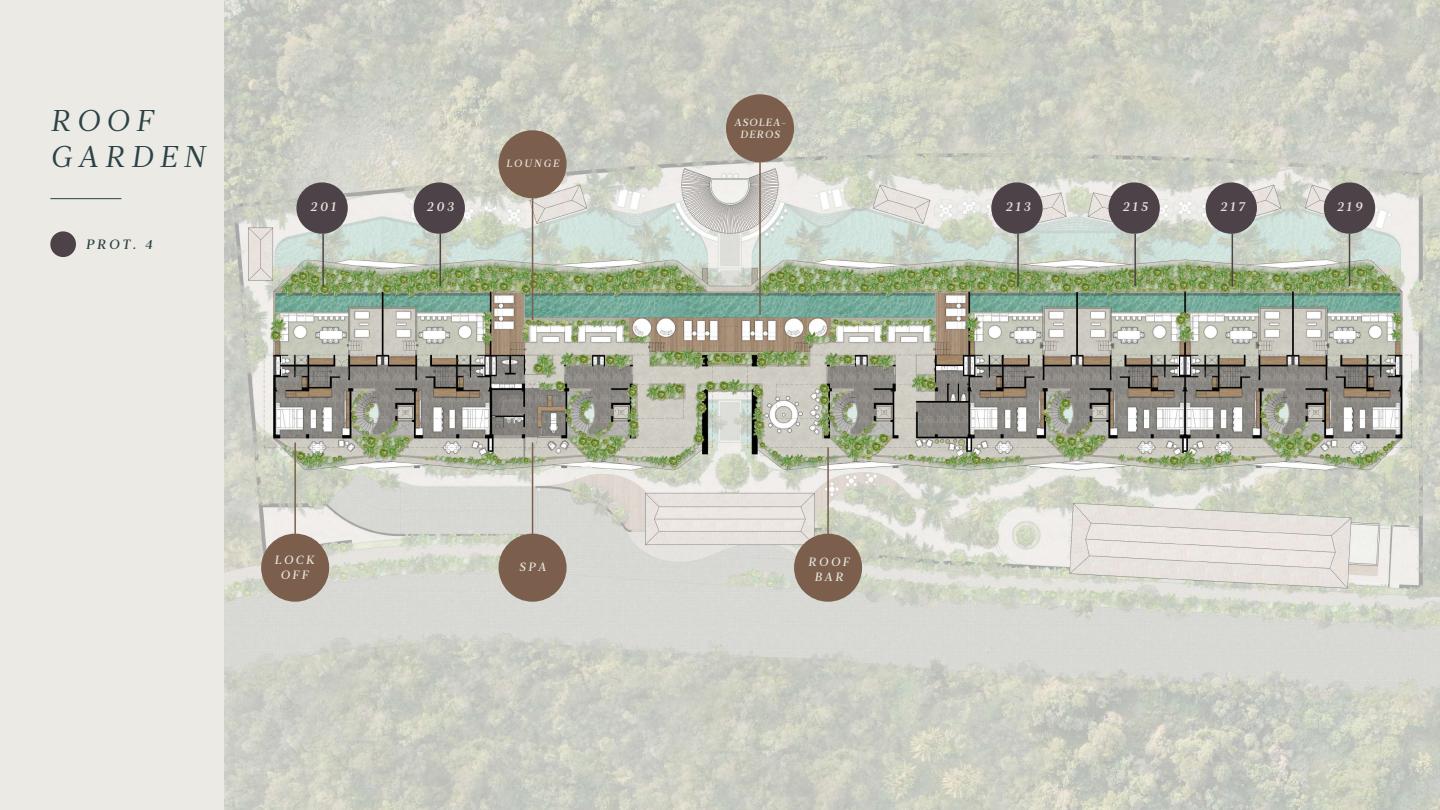
<style>
.page{position:relative;width:1440px;height:810px;background:#eceae4}
.page>*{position:absolute;margin:0;border:0;box-sizing:border-box;transform-origin:0 0}
.t1{font:italic 30px/36px "Acta";letter-spacing:.2em;color:#2a4248}
.t2{font:italic 500 13.5px "Acta";letter-spacing:.2em;color:#e6e3db}
.t3{font:italic 500 13.5px "Acta";color:#2a4248}
.t4{font:italic 500 12px/14.4px "Acta";letter-spacing:.2em;color:#e6e3db;text-align:center}
.t5{font:italic 500 10.5px/12.6px "Acta";letter-spacing:.1em;color:#e6e3db;text-align:center}
</style>
<div class="page">
<hr style="left:50px;top:198px;width:71px;height:1px;background:#2a4248">
<img style="left:225px;top:0;width:1215px;height:810px">
<hr style="left:532px;top:442px;width:1px;height:92px;background:#7b5f4c">
<hr style="left:294px;top:442px;width:2px;height:92px;background:#7b5f4c">
<hr style="left:532px;top:194px;width:1px;height:126px;background:#7b5f4c">
<hr style="left:759px;top:162px;width:2px;height:153px;background:#7b5f4c">
<hr style="left:827px;top:447px;width:2px;height:87px;background:#7b5f4c">
<div style="left:499px;top:534px;width:68px;height:68px;background:#7b5f4c;border-radius:50%"></div>
<div style="left:261px;top:534px;width:68px;height:68px;background:#7b5f4c;border-radius:50%"></div>
<div style="left:499px;top:130px;width:68px;height:68px;background:#7b5f4c;border-radius:50%"></div>
<div style="left:726px;top:94px;width:68px;height:68px;background:#7b5f4c;border-radius:50%"></div>
<div style="left:794px;top:534px;width:68px;height:68px;background:#7b5f4c;border-radius:50%"></div>
<hr style="left:322px;top:234px;width:2px;height:52px;background:#4e4249">
<hr style="left:1017px;top:234px;width:2px;height:52px;background:#4e4249">
<hr style="left:1232px;top:234px;width:1px;height:52px;background:#4e4249">
<hr style="left:440px;top:234px;width:1px;height:52px;background:#4e4249">
<hr style="left:1134px;top:234px;width:2px;height:52px;background:#4e4249">
<hr style="left:1349px;top:234px;width:1px;height:52px;background:#4e4249">
<div style="left:296px;top:182px;width:52px;height:52px;background:#4e4249;border-radius:50%"></div>
<div style="left:991px;top:182px;width:52px;height:52px;background:#4e4249;border-radius:50%"></div>
<div style="left:1206px;top:182px;width:51px;height:52px;background:#4e4249;border-radius:50%"></div>
<div style="left:414px;top:182px;width:51px;height:52px;background:#4e4249;border-radius:50%"></div>
<div style="left:1108px;top:182px;width:52px;height:52px;background:#4e4249;border-radius:50%"></div>
<div style="left:1324px;top:182px;width:51px;height:52px;background:#4e4249;border-radius:50%"></div>
<div style="left:50px;top:231px;width:26px;height:26px;background:#4e4249;border-radius:50%"></div>
<h1 class="t1" style="left:50px;top:103px;width:156px">ROOF<br>GARDEN</h1>
<p class="t3" style="left:86px;top:237px;width:68px">PROT. 4</p>
<p class="t5" style="left:506px;top:157px;width:54px">LOUNGE</p>
<p class="t5" style="left:734px;top:116px;width:53px">ASOLEA-<br>DEROS</p>
<p class="t2" style="left:310px;top:199px;width:28px">201</p>
<p class="t2" style="left:427px;top:199px;width:29px">203</p>
<p class="t2" style="left:1005px;top:199px;width:27px">213</p>
<p class="t2" style="left:1123px;top:199px;width:27px">215</p>
<p class="t2" style="left:1220px;top:199px;width:26px">217</p>
<p class="t2" style="left:1337px;top:199px;width:27px">219</p>
<p class="t4" style="left:274px;top:553px;width:41px">LOCK<br>OFF</p>
<p class="t4" style="left:519px;top:560px;width:28px">SPA</p>
<p class="t4" style="left:808px;top:555px;width:43px">ROOF<br>BAR</p>
</div>
